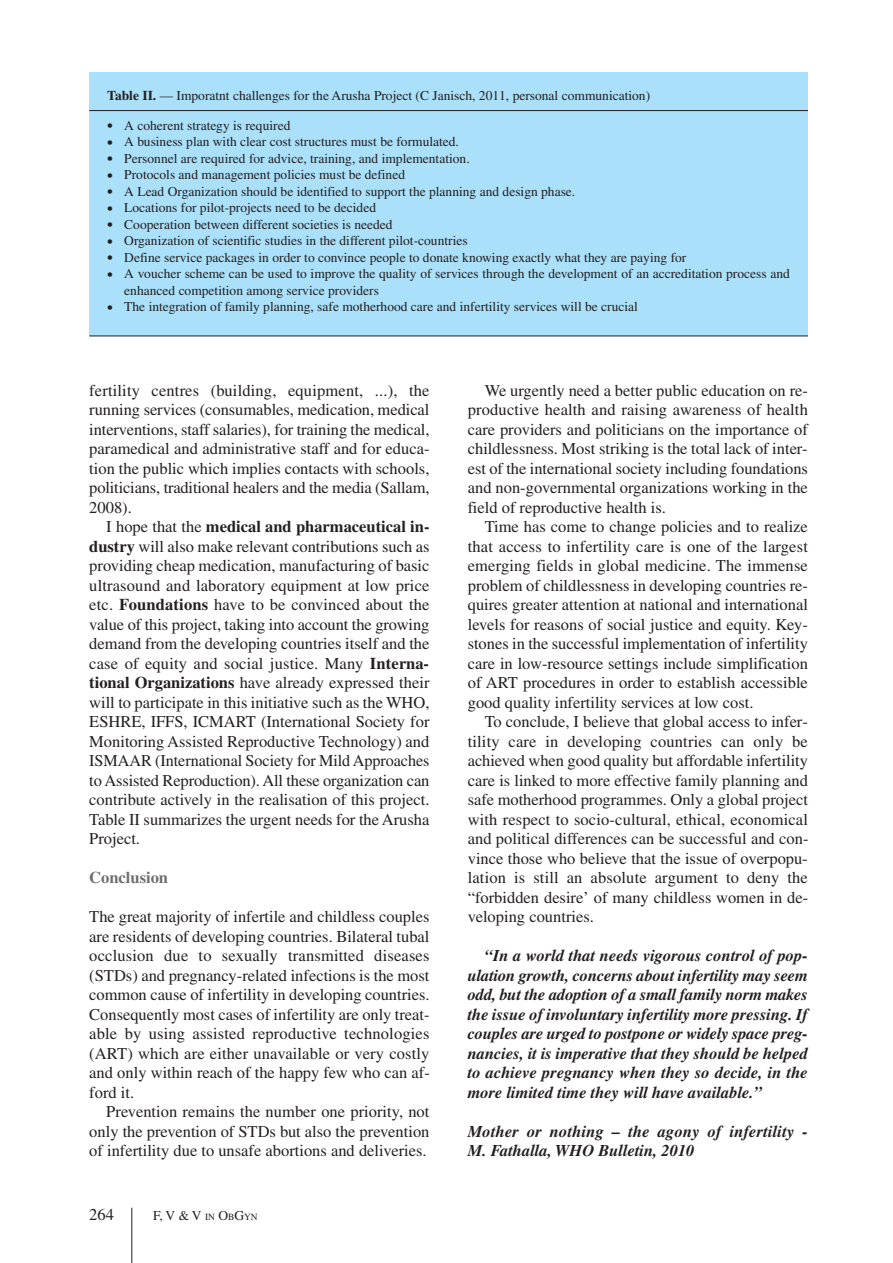
<style>
.page{position:relative;width:893px;height:1263px;background:#fff}
.page>*{position:absolute;margin:0;border:0;box-sizing:border-box;transform-origin:0 0}
.t1{font:16.5px/19.5px "Times";color:#231f20;text-align:justify}
.t2{font:italic 700 16.5px/19.5px "Times";color:#231f20;text-align:justify}
.t3{font:700 16.5px "Times";color:#6c6d70}
.t4{font:13.5px/16.5px "Times";color:#231f20}
.s1{font-weight:700}
.s2{font-size:16.5px}
.s3{font-size:9.45px}
</style>
<div class="page">
<hr style="left:131px;top:1208px;width:1px;height:55px;background:#231f20">
<div style="left:89px;top:72px;width:719px;height:264px;background:#aae0f9"></div>
<hr style="left:89px;top:110px;width:719px;height:1px;background:#231f20">
<hr style="left:89px;top:335px;width:719px;height:1px;background:#231f20">
<p class="t4" style="left:107px;top:88px;width:544px"><span class="s1">Table II.</span> — Imporatnt challenges for the Arusha Project (C Janisch, 2011, personal communication)</p>
<p class="t4" style="left:107px;top:118px;width:185px"><span class="s2">•</span> A coherent strategy is required</p>
<p class="t4" style="left:107px;top:135px;width:353px"><span class="s2">•</span> A business plan with clear cost structures must be formulated.</p>
<p class="t4" style="left:107px;top:151px;width:364px"><span class="s2">•</span> Personnel are required for advice, training, and implementation.</p>
<p class="t4" style="left:107px;top:168px;width:299px"><span class="s2">•</span> Protocols and management policies must be defined</p>
<p class="t4" style="left:107px;top:184px;width:470px"><span class="s2">•</span> A Lead Organization should be identified to support the planning and design phase.</p>
<p class="t4" style="left:107px;top:201px;width:270px"><span class="s2">•</span> Locations for pilot-projects need to be decided</p>
<p class="t4" style="left:107px;top:217px;width:287px"><span class="s2">•</span> Cooperation between different societies is needed</p>
<p class="t4" style="left:107px;top:234px;width:362px"><span class="s2">•</span> Organization of scientific studies in the different pilot-countries</p>
<p class="t4" style="left:107px;top:250px;width:581px"><span class="s2">•</span> Define service packages in order to convince people to donate knowing exactly what they are paying for</p>
<p class="t4" style="left:124px;top:267px;width:667px;text-indent:-17px"><span class="s2">•</span> A voucher scheme can be used to improve the quality of services through the development of an accreditation process and enhanced competition among service providers</p>
<p class="t4" style="left:107px;top:300px;width:532px"><span class="s2">•</span> The integration of family planning, safe motherhood care and infertility services will be crucial</p>
<p class="t1" style="left:89px;top:382px;width:342px">fertility centres (building, equipment, ...), the running services (consumables, medication, medical interventions, staff salaries), for training the medical, paramedical and administrative staff and for educa&shy;tion the public which implies contacts with schools, politicians, traditional healers and the media (Sallam, 2008).</p>
<p class="t1" style="left:89px;top:519px;width:342px;text-indent:17px">I hope that the <span class="s1">medical and pharmaceutical in&shy;dustry</span> will also make relevant contributions such as providing cheap medication, manufacturing of basic ultrasound and laboratory equipment at low price etc. <span class="s1">Foundations</span> have to be convinced about the value of this project, taking into account the growing demand from the developing countries itself and the case of equity and social justice. Many <span class="s1">Interna&shy;tional Organizations</span> have already expressed their will to participate in this initiative such as the WHO, ESHRE, IFFS, ICMART (International Society for Monitoring Assisted Reproductive Technology) and ISMAAR (International Society for Mild Approaches to Assisted Reproduction). All these organization can contribute actively in the realisation of this project.<br>Table II summarizes the urgent needs for the Arusha Project.</p>
<p class="t3" style="left:89px;top:872px;width:80px">Conclusion</p>
<p class="t1" style="left:89px;top:909px;width:342px">The great majority of infertile and childless couples are residents of developing countries. Bilateral tubal occlusion due to sexually transmitted diseases (STDs) and pregnancy-related infections is the most common cause of infertility in developing countries.<br>Consequently most cases of infertility are only treat&shy;able by using assisted reproductive technologies (ART) which are either unavailable or very costly and only within reach of the happy few who can af&shy;ford it.</p>
<p class="t1" style="left:89px;top:1104px;width:342px;text-indent:17px">Prevention remains the number one priority, not only the prevention of STDs but also the prevention of infertility due to unsafe abortions and deliveries.</p>
<p class="t1" style="left:89px;top:1206px;width:26px">264</p>
<p class="t4" style="left:153px;top:1208px;width:106px">F, V &amp; V <span class="s3">IN</span> O<span class="s3">B</span>G<span class="s3">YN</span></p>
<p class="t1" style="left:468px;top:382px;width:342px;text-indent:17px">We urgently need a better public education on re&shy;productive health and raising awareness of health care providers and politicians on the importance of childlessness. Most striking is the total lack of inter&shy;est of the international society including foundations and non-governmental organizations working in the field of reproductive health is.</p>
<p class="t1" style="left:468px;top:519px;width:342px;text-indent:17px">Time has come to change policies and to realize that access to infertility care is one of the largest emerging fields in global medicine. The immense problem of childlessness in developing countries re&shy;quires greater attention at national and international levels for reasons of social justice and equity. Key&shy;stones in the successful implementation of infertility care in low-resource settings include simplification of ART procedures in order to establish accessible good quality infertility services at low cost.</p>
<p class="t1" style="left:468px;top:714px;width:342px;text-indent:17px">To conclude, I believe that global access to infer&shy;tility care in developing countries can only be achieved when good quality but affordable infertility care is linked to more effective family planning and safe motherhood programmes. Only a global project with respect to socio-cultural, ethical, economical and political differences can be successful and con&shy;vince those who believe that the issue of overpopu&shy;lation is still an absolute argument to deny the “forbidden desire’ of many childless women in de&shy;veloping countries.</p>
<p class="t2" style="left:468px;top:947px;width:342px;text-indent:17px">“In a world that needs vigorous control of pop&shy;ulation growth, concerns about infertility may seem odd, but the adoption of a small family norm makes the issue of involuntary infertility more pressing. If couples are urged to postpone or widely space preg&shy;nancies, it is imperative that they should be helped to achieve pregnancy when they so decide, in the more limited time they will have available.”</p>
<p class="t2" style="left:468px;top:1123px;width:342px">Mother or nothing – the agony of infertility -<br>M. Fathalla, WHO Bulletin, 2010</p>
</div>
